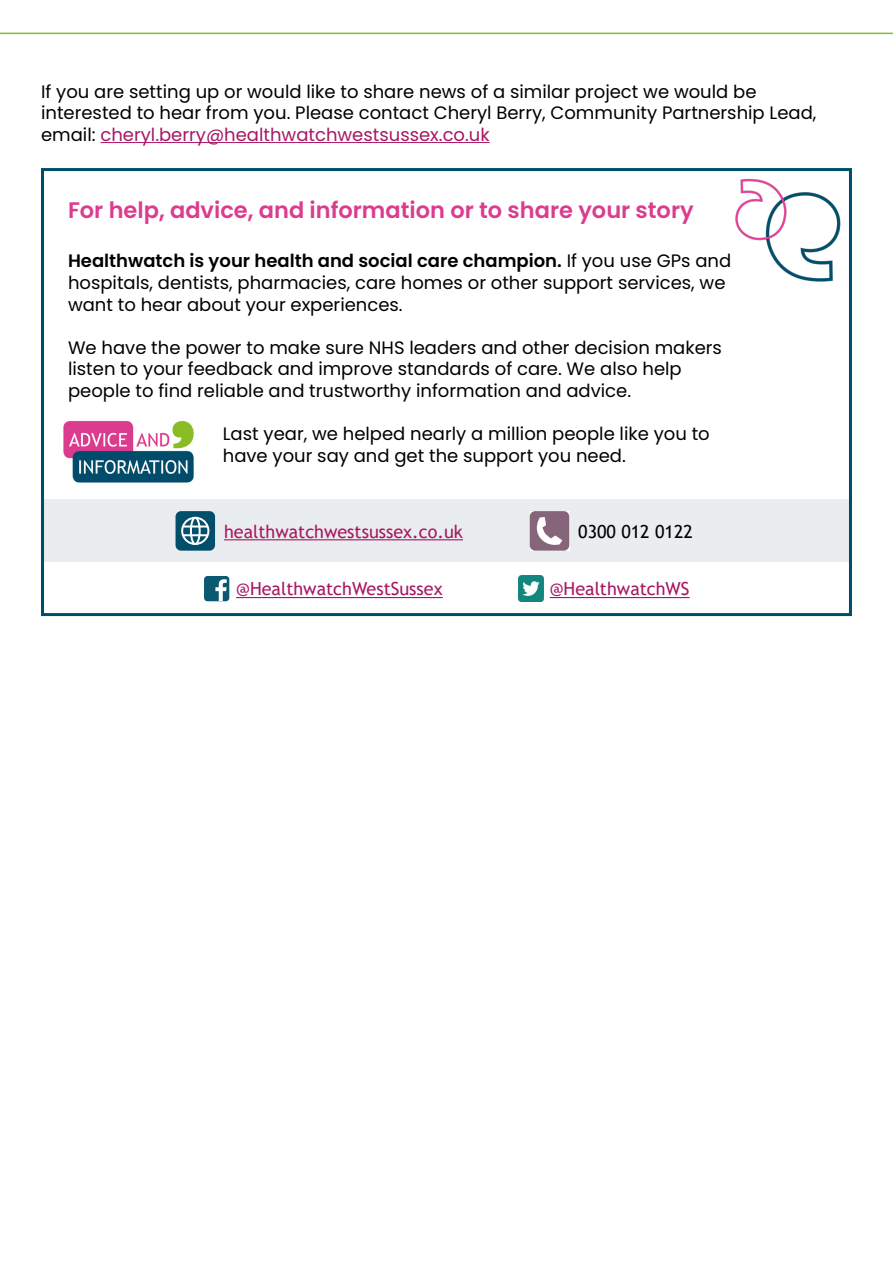
<style>
.page{position:relative;width:893px;height:1263px;background:#fff}
.page>*{position:absolute;margin:0;border:0;box-sizing:border-box;transform-origin:0 0}
.t1{font:600 22.5px "Poppins";color:#db3c8e}
.t2{font:18px/21.6px "Poppins";color:#000}
.t3{font:18px "Trebuchet MS";color:#a81763}
.t4{font:18px "Trebuchet MS";color:#000}
.s1{color:#a81763}
.s2{font-weight:600}
</style>
<div class="page">
<hr style="left:100px;top:142px;width:390px;height:1px;background:#a81763">
<div style="left:43px;top:499px;width:808px;height:62px;background:#eaedef"></div>
<div style="left:41px;top:168px;width:811px;height:448px;border:3px solid #004d6a"></div>
<img style="left:63px;top:420px;width:131px;height:63px">
<div style="left:204px;top:576px;width:25px;height:25px;background:#0a5971;border-radius:4px"></div>
<svg style="left:215px;top:579px;width:12px;height:22px"></svg>
<hr style="left:236px;top:597px;width:207px;height:1px;background:#a81763">
<img style="left:519px;top:576px;width:25px;height:25px">
<hr style="left:550px;top:597px;width:140px;height:1px;background:#a81763">
<svg style="left:530px;top:511px;width:39px;height:40px"></svg>
<div style="left:530px;top:511px;width:39px;height:40px;background:#866479;border-radius:6px"></div>
<svg style="left:536px;top:517px;width:26px;height:28px"></svg>
<hr style="left:224px;top:539px;width:239px;height:1px;background:#a81763">
<div style="left:176px;top:511px;width:39px;height:40px;background:#024f6b;border-radius:6px"></div>
<svg style="left:181px;top:517px;width:28px;height:28px"></svg>
<img style="left:766px;top:192px;width:74px;height:90px">
<img style="left:736px;top:178px;width:50px;height:62px">
<hr style="left:0;top:33px;width:893px;height:1px;background:#89bd24">
<p class="t2" style="left:41px;top:81px;width:777px">If you are setting up or would like to share news of a similar project we would be interested to hear from you. Please contact Cheryl Berry, Community Partnership Lead, email: <span class="s1">cheryl.berry@healthwatchwestsussex.co.uk</span></p>
<p class="t1" style="left:68px;top:197px;width:627px">For help, advice, and information or to share your story</p>
<p class="t2" style="left:68px;top:250px;width:665px"><span class="s2">Healthwatch is your health and social care champion.</span> If you use GPs and hospitals, dentists, pharmacies, care homes or other support services, we want to hear about your experiences.</p>
<p class="t2" style="left:68px;top:337px;width:655px">We have the power to make sure NHS leaders and other decision makers listen to your feedback and improve standards of care. We also help people to find reliable and trustworthy information and advice.</p>
<p class="t2" style="left:223px;top:423px;width:488px">Last year, we helped nearly a million people like you to have your say and get the support you need.</p>
<p class="t3" style="left:224px;top:520px;width:240px">healthwatchwestsussex.co.uk</p>
<p class="t4" style="left:578px;top:520px;width:116px">0300 012 0122</p>
<p class="t3" style="left:236px;top:577px;width:208px">@HealthwatchWestSussex</p>
<p class="t3" style="left:550px;top:577px;width:141px">@HealthwatchWS</p>
</div>
